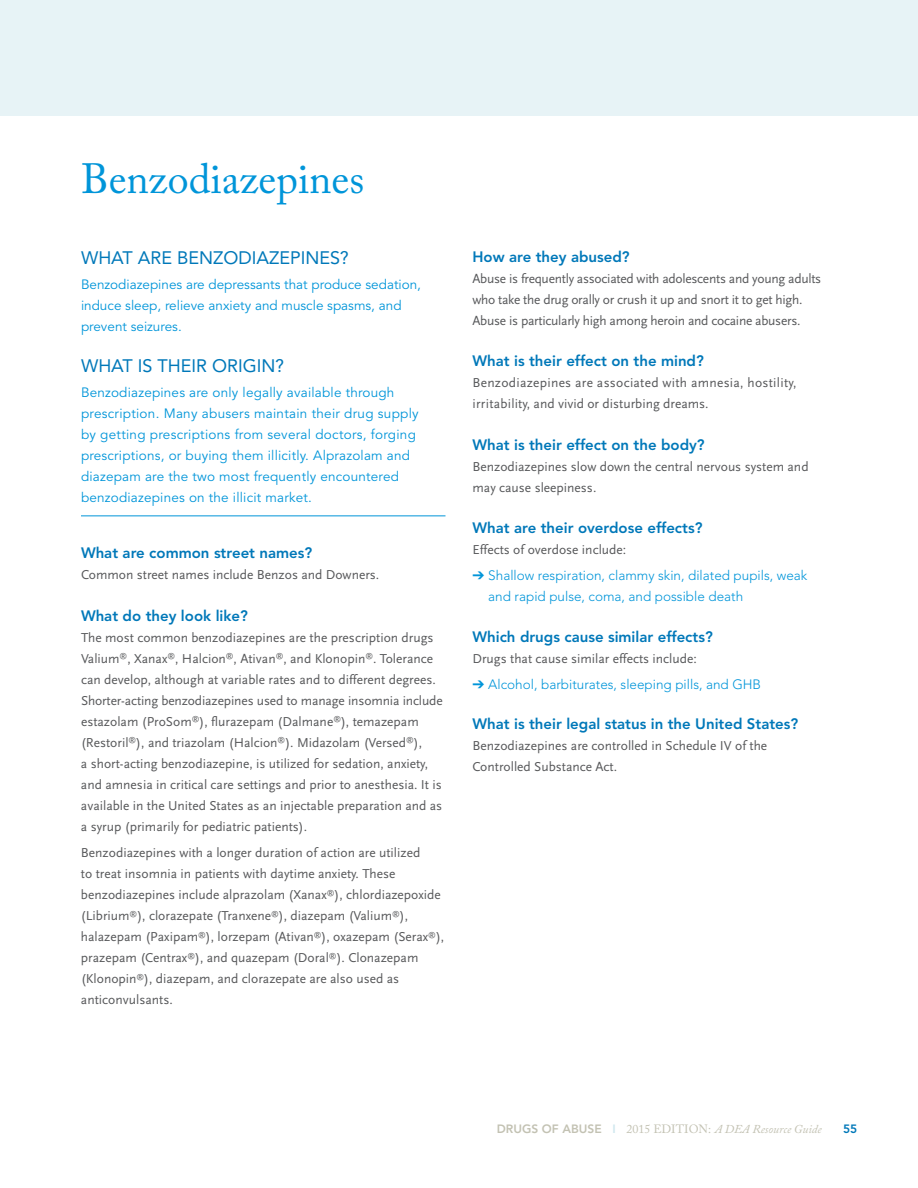
<style>
.page{position:relative;width:918px;height:1188px;background:#fff}
.page>*{position:absolute;margin:0;border:0;box-sizing:border-box;transform-origin:0 0}
.t1{font:42px "Adobe Caslon Pro";color:#0095d9}
.t2{font:18px "Avenir";color:#0078b9}
.t3{font:800 15px "Avenir";color:#0078b9}
.t4{font:13.5px/21px "Scala Sans";color:#57585a}
.t5{font:13.5px/21px "Avenir";letter-spacing:.015em;color:#0095d9}
.t6{font:13.5px/21px "Scala Sans";letter-spacing:-.02em;color:#57585a}
.t7{font:300 13.5px/21px "Avenir";color:#0095d9}
.t8{font:13.5px/21px "Scala Sans";letter-spacing:.02em;color:#57585a}
.t9{font:italic 12px "Adobe Caslon Pro";color:#c3c2b3}
.t10{font:800 12px "Avenir";color:#0078b9}
.s1{font-family:"Avenir";font-weight:800;font-style:normal}
.s2{font-family:"Avenir";font-weight:800;font-style:normal;color:#cfe7ee}
.s3{font-style:normal}
</style>
<div class="page">
<div style="left:0;top:0;width:918px;height:116px;background:#e7f3f6"></div>
<hr style="left:81px;top:516px;width:365px;height:1px;background:#0095d9">
<h1 class="t1" style="left:81px;top:154px;width:285px">Benzodiazepines</h1>
<h2 class="t2" style="left:81px;top:247px;width:269px">WHAT ARE BENZODIAZEPINES?</h2>
<p class="t5" style="left:81px;top:275px;width:342px">Benzodiazepines are depressants that produce sedation, induce sleep, relieve anxiety and muscle spasms, and prevent seizures.</p>
<h2 class="t2" style="left:81px;top:355px;width:205px">WHAT IS THEIR ORIGIN?</h2>
<p class="t5" style="left:81px;top:382px;width:339px">Benzodiazepines are only legally available through prescription. Many abusers maintain their drug supply by getting prescriptions from several doctors, forging prescriptions, or buying them illicitly. Alprazolam and diazepam are the two most frequently encountered benzodiazepines on the illicit market.</p>
<p class="t3" style="left:81px;top:544px;width:233px">What are common street names?</p>
<p class="t4" style="left:81px;top:565px;width:300px">Common street names include Benzos and Downers.</p>
<p class="t3" style="left:81px;top:607px;width:168px">What do they look like?</p>
<p class="t4" style="left:81px;top:627px;width:363px">The most common benzodiazepines are the prescription drugs Valium<sup>®</sup>, Xanax<sup>®</sup>, Halcion<sup>®</sup>, Ativan<sup>®</sup>, and Klonopin<sup>®</sup>. Tolerance can develop, although at variable rates and to different degrees.<br>Shorter-acting benzodiazepines used to manage insomnia include estazolam (ProSom<sup>®</sup>), flurazepam (Dalmane<sup>®</sup>), temazepam (Restoril<sup>®</sup>), and triazolam (Halcion<sup>®</sup>). Midazolam (Versed<sup>®</sup>),<br>a short-acting benzodiazepine, is utilized for sedation, anxiety, and amnesia in critical care settings and prior to anesthesia. It is available in the United States as an injectable preparation and as a syrup (primarily for pediatric patients).</p>
<p class="t4" style="left:81px;top:843px;width:365px">Benzodiazepines with a longer duration of action are utilized<br>to treat insomnia in patients with daytime anxiety. These benzodiazepines include alprazolam (Xanax<sup>®</sup>), chlordiazepoxide (Librium<sup>®</sup>), clorazepate (Tranxene<sup>®</sup>), diazepam (Valium<sup>®</sup>), halazepam (Paxipam<sup>®</sup>), lorzepam (Ativan<sup>®</sup>), oxazepam (Serax<sup>®</sup>), prazepam (Centrax<sup>®</sup>), and quazepam (Doral<sup>®</sup>). Clonazepam (Klonopin<sup>®</sup>), diazepam, and clorazepate are also used as anticonvulsants.</p>
<p class="t3" style="left:472px;top:248px;width:159px">How are they abused?</p>
<p class="t6" style="left:472px;top:268px;width:350px">Abuse is frequently associated with adolescents and young adults who take the drug orally or crush it up and snort it to get high.<br>Abuse is particularly high among heroin and cocaine abusers.</p>
<p class="t3" style="left:472px;top:352px;width:233px">What is their effect on the mind?</p>
<p class="t8" style="left:472px;top:373px;width:326px">Benzodiazepines are associated with amnesia, hostility, irritability, and vivid or disturbing dreams.</p>
<p class="t3" style="left:472px;top:435px;width:234px">What is their effect on the body?</p>
<p class="t4" style="left:472px;top:456px;width:338px">Benzodiazepines slow down the central nervous system and may cause sleepiness.</p>
<p class="t3" style="left:472px;top:519px;width:231px">What are their overdose effects?</p>
<p class="t4" style="left:472px;top:539px;width:155px">Effects of overdose include:</p>
<p class="t7" style="left:488px;top:565px;width:321px;text-indent:-16px">➔ Shallow respiration, clammy skin, dilated pupils, weak and rapid pulse, coma, and possible death</p>
<p class="t3" style="left:472px;top:628px;width:242px">Which drugs cause similar effects?</p>
<p class="t4" style="left:472px;top:648px;width:226px">Drugs that cause similar effects include:</p>
<p class="t7" style="left:472px;top:674px;width:290px">➔ Alcohol, barbiturates, sleeping pills, and GHB</p>
<p class="t3" style="left:472px;top:715px;width:327px">What is their legal status in the United States?</p>
<p class="t4" style="left:472px;top:736px;width:296px">Benzodiazepines are controlled in Schedule IV of the<br>Controlled Substance Act.</p>
<p class="t9" style="left:497px;top:1121px;width:326px"><span class="s1">DRUGS OF ABUSE</span> <span class="s2">I</span> <span class="s3">2015 EDITION:</span> A DEA Resource Guide</p>
<p class="t10" style="left:843px;top:1121px;width:16px">55</p>
</div>
